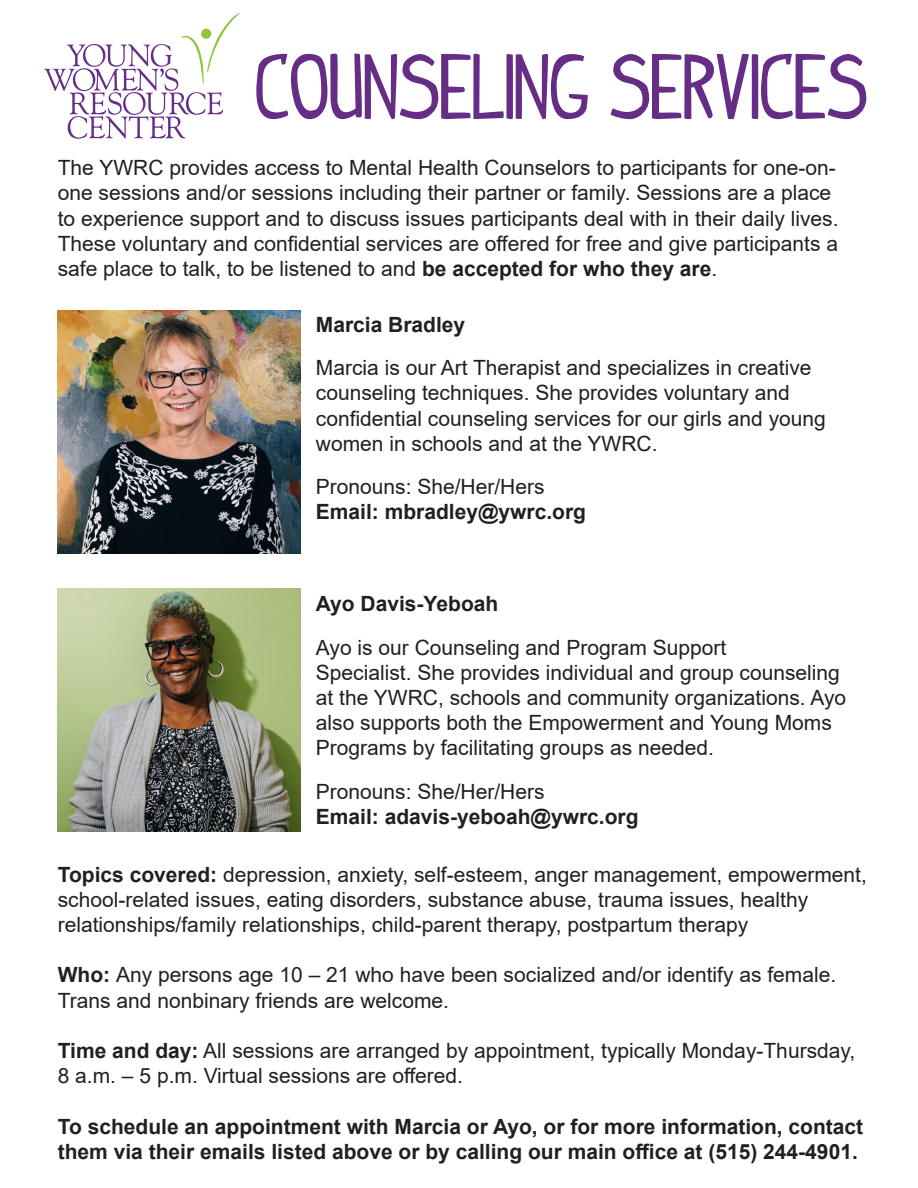
<style>
.page{position:relative;width:918px;height:1188px;background:#fff}
.page>*{position:absolute;margin:0;border:0;box-sizing:border-box;transform-origin:0 0}
.t1{font:72px "Indy Pimp";color:#652d86}
.t2{font:21px/25.2px "Arial";color:#231f20}
.t3{font:700 21px/25.2px "Arial";color:#231f20}
.s1{font-weight:700}
</style>
<div class="page">
<svg style="left:44px;top:13px;width:196px;height:126px"></svg>
<img style="left:58px;top:588px;width:243px;height:243px">
<img style="left:58px;top:311px;width:243px;height:243px">
<p class="t1" style="left:255px;top:53px;width:614px">COUNSELING SERVICES</p>
<p class="t2" style="left:58px;top:155px;width:782px">The YWRC provides access to Mental Health Counselors to participants for one-on&shy;one sessions and/or sessions including their partner or family. Sessions are a place to experience support and to discuss issues participants deal with in their daily lives.<br>These voluntary and confidential services are offered for free and give participants a safe place to talk, to be listened to and <span class="s1">be accepted for who they are</span>.</p>
<p class="t3" style="left:316px;top:312px;width:151px">Marcia Bradley</p>
<p class="t2" style="left:316px;top:355px;width:497px">Marcia is our Art Therapist and specializes in creative counseling techniques. She provides voluntary and</p>
<p class="t2" style="left:316px;top:405px;width:512px">confidential counseling services for our girls and young women in schools and at the YWRC.</p>
<p class="t2" style="left:316px;top:474px;width:230px">Pronouns: She/Her/Hers</p>
<p class="t3" style="left:316px;top:499px;width:272px">Email: mbradley@ywrc.org</p>
<p class="t3" style="left:316px;top:592px;width:184px">Ayo Davis-Yeboah</p>
<p class="t2" style="left:316px;top:634px;width:412px">Ayo is our Counseling and Program Support</p>
<p class="t2" style="left:316px;top:660px;width:532px">Specialist. She provides individual and group counseling at the YWRC, schools and community organizations. Ayo also supports both the Empowerment and Young Moms Programs by facilitating groups as needed.</p>
<p class="t2" style="left:316px;top:778px;width:230px">Pronouns: She/Her/Hers</p>
<p class="t3" style="left:316px;top:804px;width:324px">Email: adavis-yeboah@ywrc.org</p>
<p class="t2" style="left:58px;top:861px;width:811px"><span class="s1">Topics covered:</span> depression, anxiety, self-esteem, anger management, empowerment, school-related issues, eating disorders, substance abuse, trauma issues, healthy</p>
<p class="t2" style="left:58px;top:912px;width:692px">relationships/family relationships, child-parent therapy, postpartum therapy</p>
<p class="t2" style="left:58px;top:962px;width:780px"><span class="s1">Who:</span> Any persons age 10 – 21 who have been socialized and/or identify as female.</p>
<p class="t2" style="left:58px;top:987px;width:393px">Trans and nonbinary friends are welcome.</p>
<p class="t2" style="left:58px;top:1038px;width:799px"><span class="s1">Time and day:</span> All sessions are arranged by appointment, typically Monday-Thursday,</p>
<p class="t2" style="left:58px;top:1063px;width:407px">8 a.m. – 5 p.m. Virtual sessions are offered.</p>
<p class="t3" style="left:58px;top:1114px;width:807px">To schedule an appointment with Marcia or Ayo, or for more information, contact them via their emails listed above or by calling our main office at (515) 244-4901.</p>
</div>
